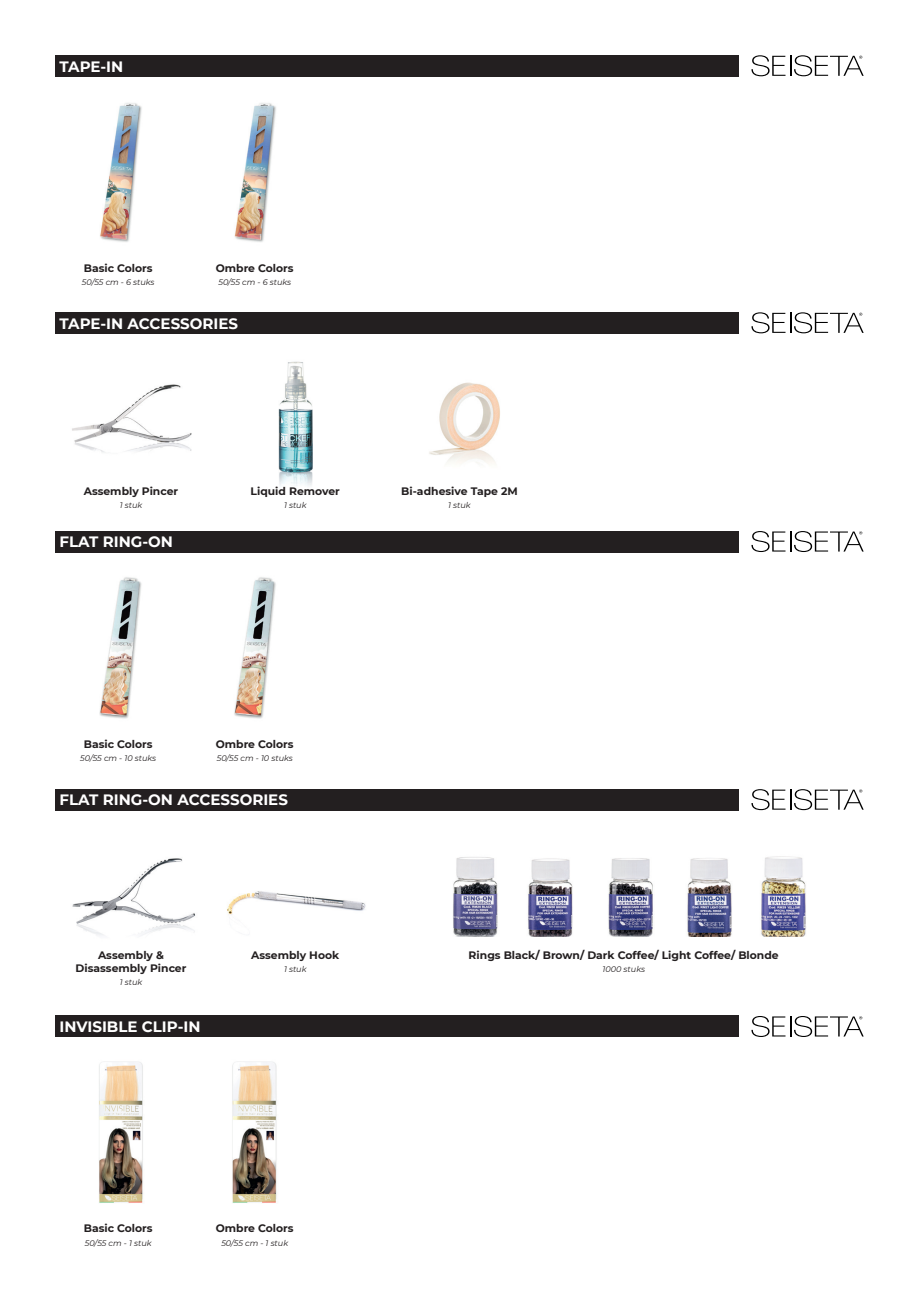
<style>
.page{position:relative;width:919px;height:1289px;background:#fff}
.page>*{position:absolute;margin:0;border:0;box-sizing:border-box;transform-origin:0 0}
.t1{font:700 15px "Montserrat";color:#fff}
.t2{font:700 10.8px/12.9px "Montserrat";color:#231f20;text-align:center}
.t3{font:italic 8.1px "Montserrat";color:#231f20}
</style>
<div class="page">
<div style="left:55px;top:312px;width:684px;height:21px;background:#231f20"></div>
<svg style="left:751px;top:312px;width:34px;height:21px"></svg>
<hr style="left:789px;top:313px;width:2px;height:20px;background:#000">
<svg style="left:794px;top:312px;width:69px;height:21px"></svg>
<div style="left:55px;top:55px;width:684px;height:21px;background:#231f20"></div>
<svg style="left:751px;top:55px;width:34px;height:21px"></svg>
<hr style="left:789px;top:56px;width:2px;height:20px;background:#000">
<svg style="left:794px;top:55px;width:69px;height:21px"></svg>
<img style="left:234px;top:103px;width:42px;height:139px">
<img style="left:100px;top:103px;width:42px;height:139px">
<img style="left:429px;top:382px;width:71px;height:82px">
<img style="left:72px;top:384px;width:120px;height:69px">
<img style="left:278px;top:361px;width:35px;height:125px">
<div style="left:55px;top:789px;width:684px;height:21px;background:#231f20"></div>
<svg style="left:751px;top:789px;width:34px;height:21px"></svg>
<hr style="left:789px;top:789px;width:2px;height:20px;background:#000">
<svg style="left:794px;top:789px;width:69px;height:21px"></svg>
<div style="left:55px;top:531px;width:684px;height:21px;background:#231f20"></div>
<div style="left:55px;top:1015px;width:684px;height:21px;background:#231f20"></div>
<svg style="left:751px;top:531px;width:34px;height:21px"></svg>
<hr style="left:789px;top:531px;width:2px;height:20px;background:#000">
<svg style="left:794px;top:531px;width:69px;height:21px"></svg>
<svg style="left:751px;top:1016px;width:34px;height:20px"></svg>
<hr style="left:789px;top:1016px;width:2px;height:20px;background:#000">
<svg style="left:794px;top:1016px;width:69px;height:20px"></svg>
<img style="left:234px;top:577px;width:42px;height:142px">
<img style="left:99px;top:577px;width:43px;height:142px">
<img style="left:72px;top:858px;width:124px;height:77px">
<img style="left:227px;top:891px;width:139px;height:24px">
<img style="left:453px;top:857px;width:45px;height:79px">
<img style="left:687px;top:858px;width:45px;height:78px">
<img style="left:761px;top:856px;width:45px;height:80px">
<img style="left:608px;top:858px;width:45px;height:78px">
<img style="left:528px;top:858px;width:45px;height:78px">
<img style="left:232px;top:1061px;width:45px;height:142px">
<img style="left:99px;top:1061px;width:44px;height:142px">
<h1 class="t1" style="left:60px;top:55px;width:65px">TAPE-IN</h1>
<p class="t2" style="left:84px;top:261px;width:70px">Basic Colors</p>
<p class="t3" style="left:82px;top:276px;width:74px">50/55 cm - 6 stuks</p>
<p class="t2" style="left:216px;top:261px;width:79px">Ombre Colors</p>
<p class="t3" style="left:218px;top:276px;width:74px">50/55 cm - 6 stuks</p>
<h1 class="t1" style="left:60px;top:312px;width:180px">TAPE-IN ACCESSORIES</h1>
<p class="t2" style="left:84px;top:483px;width:96px">Assembly Pincer</p>
<p class="t3" style="left:120px;top:499px;width:24px">1 stuk</p>
<h1 class="t1" style="left:60px;top:531px;width:115px">FLAT RING-ON</h1>
<p class="t2" style="left:250px;top:483px;width:91px">Liquid Remover</p>
<p class="t3" style="left:284px;top:499px;width:24px">1 stuk</p>
<p class="t2" style="left:401px;top:483px;width:118px">Bi-adhesive Tape 2M</p>
<p class="t3" style="left:448px;top:499px;width:24px">1 stuk</p>
<p class="t2" style="left:84px;top:736px;width:70px">Basic Colors</p>
<p class="t3" style="left:80px;top:752px;width:77px">50/55 cm - 10 stuks</p>
<p class="t2" style="left:216px;top:736px;width:79px">Ombre Colors</p>
<p class="t3" style="left:217px;top:752px;width:77px">50/55 cm - 10 stuks</p>
<h1 class="t1" style="left:60px;top:789px;width:230px">FLAT RING-ON ACCESSORIES</h1>
<p class="t2" style="left:76px;top:947px;width:112px">Assembly &amp;<br>Disassembly Pincer</p>
<p class="t3" style="left:120px;top:976px;width:24px">1 stuk</p>
<h1 class="t1" style="left:60px;top:1016px;width:142px">INVISIBLE CLIP-IN</h1>
<p class="t2" style="left:251px;top:947px;width:90px">Assembly Hook</p>
<p class="t3" style="left:284px;top:963px;width:24px">1 stuk</p>
<p class="t2" style="left:468px;top:947px;width:311px">Rings Black/ Brown/ Dark Coffee/ Light Coffee/ Blonde</p>
<p class="t3" style="left:602px;top:963px;width:44px">1000 stuks</p>
<p class="t2" style="left:84px;top:1221px;width:70px">Basic Colors</p>
<p class="t3" style="left:85px;top:1237px;width:68px">50/55 cm - 1 stuk</p>
<p class="t2" style="left:216px;top:1221px;width:79px">Ombre Colors</p>
<p class="t3" style="left:221px;top:1237px;width:68px">50/55 cm - 1 stuk</p>
</div>
